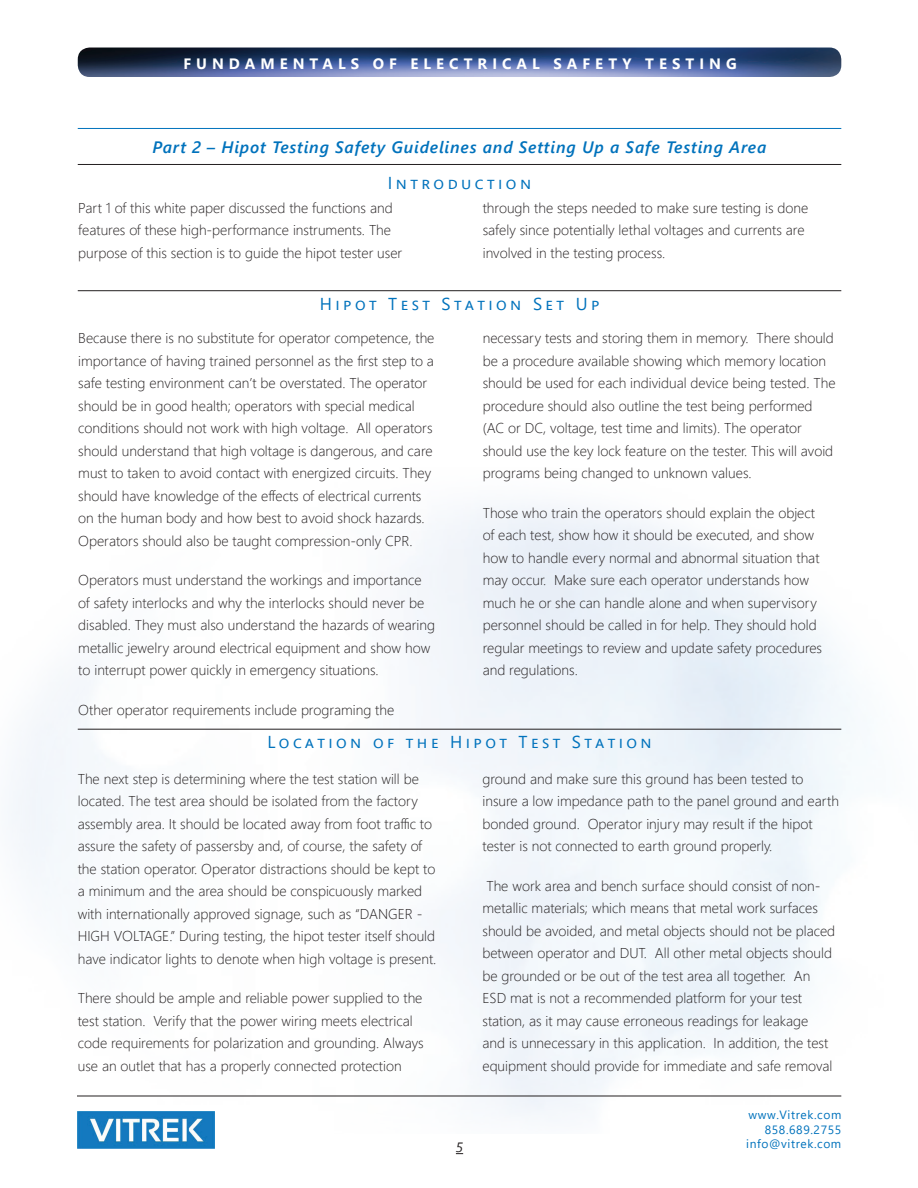
<style>
.page{position:relative;width:918px;height:1188px;background:#fff}
.page>*{position:absolute;margin:0;border:0;box-sizing:border-box;transform-origin:0 0}
.t1{font:17.25px "Segoe UI";letter-spacing:.2em;color:#0072bc}
.t2{font:italic 600 16.5px "Segoe UI";letter-spacing:.05em;color:#0072bc}
.t3{font:700 15px "Segoe UI";letter-spacing:.335em;color:#fff}
.t4{font:300 14.25px/22.5px "Segoe UI";color:#231f20}
.t5{font:italic 13.5px "Segoe UI";color:#231f20}
.t6{font:12px/14.4px "Segoe UI";letter-spacing:.05em;color:#0072bc;text-align:right}
</style>
<div class="page">
<img style="left:11px;top:505px;width:843px;height:629px">
<img style="left:78px;top:48px;width:763px;height:29px">
<hr style="left:78px;top:128px;width:763px;height:1px;background:#0072bc">
<hr style="left:78px;top:164px;width:763px;height:1px;background:#231f20">
<hr style="left:78px;top:290px;width:763px;height:1px;background:#231f20">
<hr style="left:78px;top:729px;width:763px;height:1px;background:#231f20">
<hr style="left:77px;top:1096px;width:764px;height:1px;background:#231f20">
<img style="left:78px;top:1111px;width:137px;height:38px">
<p class="t3" style="left:183px;top:50px;width:555px">FUNDAMENTALS OF ELECTRICAL SAFETY TESTING</p>
<p class="t2" style="left:152px;top:132px;width:616px">Part 2 – Hipot Testing Safety Guidelines and Setting Up a Safe Testing Area</p>
<p class="t1" style="left:388px;top:166px;width:145px">Introduction</p>
<p class="t4" style="left:78px;top:195px;width:326px">Part 1 of this white paper discussed the functions and features of these high-performance instruments. The purpose of this section is to guide the hipot tester user</p>
<p class="t4" style="left:483px;top:195px;width:327px">through the steps needed to make sure testing is done safely since potentially lethal voltages and currents are involved in the testing process.</p>
<p class="t1" style="left:320px;top:287px;width:281px">Hipot Test Station Set Up</p>
<p class="t4" style="left:78px;top:325px;width:358px">Because there is no substitute for operator competence, the importance of having trained personnel as the first step to a safe testing environment can’t be overstated. The operator should be in good health; operators with special medical conditions should not work with high voltage. All operators should understand that high voltage is dangerous, and care must to taken to avoid contact with energized circuits. They should have knowledge of the effects of electrical currents on the human body and how best to avoid shock hazards.<br>Operators should also be taught compression-only CPR.</p>
<p class="t4" style="left:78px;top:568px;width:358px">Operators must understand the workings and importance of safety interlocks and why the interlocks should never be disabled. They must also understand the hazards of wearing metallic jewelry around electrical equipment and show how to interrupt power quickly in emergency situations.</p>
<p class="t4" style="left:78px;top:698px;width:318px">Other operator requirements include programing the</p>
<p class="t4" style="left:483px;top:325px;width:354px">necessary tests and storing them in memory. There should be a procedure available showing which memory location should be used for each individual device being tested. The procedure should also outline the test being performed (AC or DC, voltage, test time and limits). The operator should use the key lock feature on the tester. This will avoid programs being changed to unknown values.</p>
<p class="t4" style="left:483px;top:500px;width:341px">Those who train the operators should explain the object of each test, show how it should be executed, and show how to handle every normal and abnormal situation that may occur. Make sure each operator understands how much he or she can handle alone and when supervisory personnel should be called in for help. They should hold regular meetings to review and update safety procedures and regulations.</p>
<p class="t1" style="left:267px;top:726px;width:386px">Location of the Hipot Test Station</p>
<p class="t4" style="left:78px;top:766px;width:360px">The next step is determining where the test station will be located. The test area should be isolated from the factory assembly area. It should be located away from foot traffic to assure the safety of passersby and, of course, the safety of the station operator. Operator distractions should be kept to a minimum and the area should be conspicuously marked with internationally approved signage, such as “DANGER - HIGH VOLTAGE.” During testing, the hipot tester itself should have indicator lights to denote when high voltage is present.</p>
<p class="t4" style="left:78px;top:986px;width:348px">There should be ample and reliable power supplied to the test station. Verify that the power wiring meets electrical code requirements for polarization and grounding. Always use an outlet that has a properly connected protection</p>
<p class="t4" style="left:482px;top:766px;width:358px">ground and make sure this ground has been tested to insure a low impedance path to the panel ground and earth bonded ground. Operator injury may result if the hipot tester is not connected to earth ground properly.</p>
<p class="t4" style="left:482px;top:873px;width:354px">The work area and bench surface should consist of non&shy;metallic materials; which means that metal work surfaces should be avoided, and metal objects should not be placed between operator and DUT. All other metal objects should be grounded or be out of the test area all together. An ESD mat is not a recommended platform for your test station, as it may cause erroneous readings for leakage<br>and is unnecessary in this application. In addition, the test equipment should provide for immediate and safe removal</p>
<p class="t6" style="left:746px;top:1107px;width:97px">www.Vitrek.com<br>858.689.2755 info@vitrek.com</p>
<p class="t5" style="left:456px;top:1135px;width:9px">5</p>
</div>
